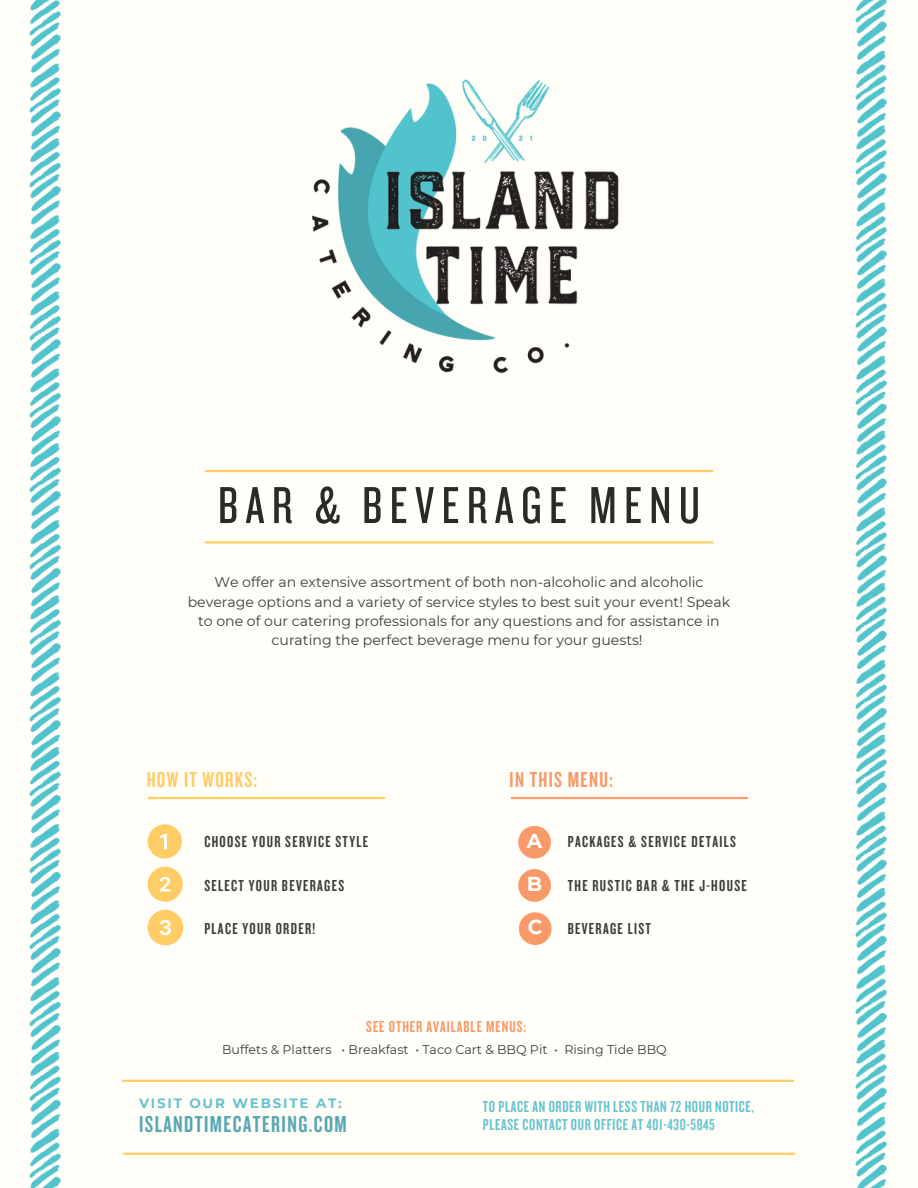
<style>
.page{position:relative;width:918px;height:1188px;background:#fffef8}
.page>*{position:absolute;margin:0;border:0;box-sizing:border-box;transform-origin:0 0}
.t1{font:54px "Knockout 28";letter-spacing:.135em;color:#2b2a29}
.t2{font:24px "Knockout 48";letter-spacing:.06em;color:#57a7b3}
.t3{font:22.5px "Knockout 48";letter-spacing:.06em;color:#fc6}
.t4{font:22.5px "Knockout 48";letter-spacing:.06em;color:#f79968}
.t5{font:700 20.1px "Montserrat";color:#fff}
.t6{font:16.5px "Knockout 48";letter-spacing:.08em;color:#3d3d3d}
.t7{font:16.5px "Knockout 48";letter-spacing:.035em;color:#66c3d0}
.t8{font:16.5px "Knockout 48";letter-spacing:.06em;color:#f79968}
.t9{font:14.1px/19.2px "Montserrat";color:#3d3d3d;text-align:center}
.t10{font:700 13.5px "Montserrat";letter-spacing:.135em;color:#66c3d0}
.t11{font:12.6px "Montserrat";color:#3d3d3d}
</style>
<div class="page">
<img style="left:29px;top:0;width:32px;height:1188px">
<img style="left:855px;top:0;width:32px;height:1188px">
<hr style="left:123px;top:1153px;width:672px;height:2px;background:#fc6">
<hr style="left:122px;top:1080px;width:672px;height:2px;background:#fc6">
<hr style="left:149px;top:797px;width:235px;height:2px;background:#fc6">
<svg style="left:148px;top:824px;width:33px;height:34px"></svg>
<svg style="left:148px;top:867px;width:35px;height:35px"></svg>
<svg style="left:148px;top:910px;width:35px;height:35px"></svg>
<hr style="left:512px;top:797px;width:235px;height:2px;background:#f79968">
<div style="left:518px;top:826px;width:33px;height:33px;background:#f79968;border-radius:50%"></div>
<div style="left:518px;top:869px;width:33px;height:33px;background:#f79968;border-radius:50%"></div>
<div style="left:519px;top:912px;width:33px;height:33px;background:#f79968;border-radius:50%"></div>
<hr style="left:205px;top:470px;width:508px;height:2px;background:#fc6">
<img style="left:312px;top:79px;width:307px;height:295px">
<hr style="left:205px;top:541px;width:508px;height:3px;background:#fc6">
<p class="t1" style="left:218px;top:471px;width:484px">BAR &amp; BEVERAGE MENU</p>
<h2 class="t9" style="left:188px;top:573px;width:544px">We offer an extensive assortment of both non-alcoholic and alcoholic beverage options and a variety of service styles to best suit your event! Speak to one of our catering professionals for any questions and for assistance in curating the perfect beverage menu for your guests!</h2>
<p class="t3" style="left:147px;top:766px;width:112px">HOW IT WORKS:</p>
<p class="t6" style="left:204px;top:831px;width:165px">CHOOSE YOUR SERVICE STYLE</p>
<h3 class="t6" style="left:204px;top:875px;width:141px">SELECT YOUR BEVERAGES</h3>
<h3 class="t6" style="left:204px;top:918px;width:112px">PLACE YOUR ORDER!</h3>
<p class="t4" style="left:510px;top:766px;width:105px">IN THIS MENU:</p>
<p class="t5" style="left:527px;top:828px;width:17px">A</p>
<p class="t5" style="left:527px;top:871px;width:17px">B</p>
<h1 class="t5" style="left:528px;top:915px;width:16px">C</h1>
<p class="t6" style="left:568px;top:831px;width:170px">PACKAGES &amp; SERVICE DETAILS</p>
<h3 class="t6" style="left:568px;top:875px;width:181px">THE RUSTIC BAR &amp; THE J-HOUSE</h3>
<h3 class="t6" style="left:568px;top:918px;width:85px">BEVERAGE LIST</h3>
<p class="t8" style="left:366px;top:1016px;width:161px">SEE OTHER AVAILABLE MENUS:</p>
<p class="t11" style="left:222px;top:1042px;width:446px">Buffets &amp; Platters • Breakfast • Taco Cart &amp; BBQ Pit • Rising Tide BBQ</p>
<p class="t10" style="left:139px;top:1095px;width:204px">VISIT OUR WEBSITE AT:</p>
<h2 class="t7" style="left:483px;top:1096px;width:272px">TO PLACE AN ORDER WITH LESS THAN 72 HOUR NOTICE,</h2>
<p class="t2" style="left:139px;top:1109px;width:209px">ISLANDTIMECATERING.COM</p>
<h2 class="t7" style="left:483px;top:1114px;width:233px">PLEASE CONTACT OUR OFFICE AT 401-430-5845</h2>
</div>
